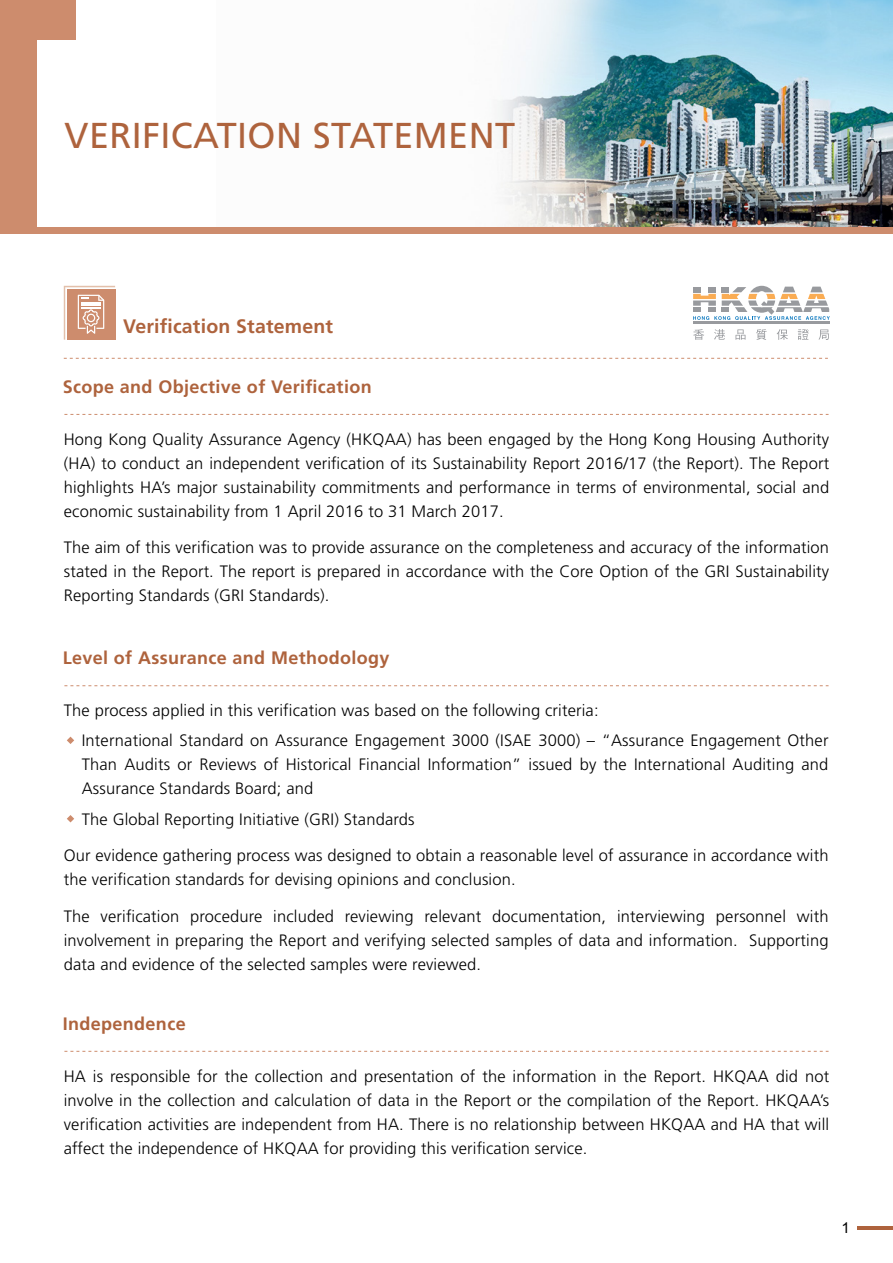
<style>
.page{position:relative;width:893px;height:1263px;background:#fff}
.page>*{position:absolute;margin:0;border:0;box-sizing:border-box;transform-origin:0 0}
.t1{font:36px "Frutiger";letter-spacing:.01em;color:#ae633d}
.content2{font:700 19.5px "Frutiger";letter-spacing:.01em;color:#ae633d}
.t2{font:700 18px "Frutiger";letter-spacing:.02em;color:#ae633d}
.content2-2{font:300 16.5px/24px "Frutiger";letter-spacing:.01em;color:#000;text-align:justify}
.t3{font:15px "Arial";color:#000}
</style>
<div class="page">
<hr style="left:857px;top:1226px;width:36px;height:3px;background:#ae633d">
<img style="left:497px;top:0;width:395px;height:227px">
<div style="left:29px;top:0;width:46px;height:40px;background:#cd8c6d"></div>
<div style="left:0;top:227px;width:893px;height:6px;background:#cd8c6d"></div>
<div style="left:0;top:0;width:36px;height:230px;background:#cd8c6d"></div>
<svg style="left:64px;top:358px;width:764px;height:1px"></svg>
<svg style="left:64px;top:414px;width:764px;height:1px"></svg>
<svg style="left:64px;top:685px;width:764px;height:1px"></svg>
<svg style="left:67px;top:737px;width:7px;height:7px"></svg>
<svg style="left:67px;top:815px;width:7px;height:7px"></svg>
<svg style="left:64px;top:286px;width:51px;height:54px;background:#d8a58d"></svg>
<hr style="left:693px;top:321px;width:136px;height:3px;background:#989a9e">
<svg style="left:693px;top:286px;width:136px;height:34px"></svg>
<svg style="left:693px;top:329px;width:11px;height:11px"></svg>
<svg style="left:714px;top:329px;width:11px;height:11px"></svg>
<svg style="left:735px;top:329px;width:10px;height:11px"></svg>
<svg style="left:756px;top:329px;width:11px;height:11px"></svg>
<svg style="left:777px;top:329px;width:11px;height:11px"></svg>
<svg style="left:798px;top:329px;width:11px;height:11px"></svg>
<svg style="left:819px;top:329px;width:10px;height:11px"></svg>
<svg style="left:64px;top:1051px;width:764px;height:1px"></svg>
<p class="t1" style="left:65px;top:115px;width:452px">VERIFICATION STATEMENT</p>
<p class="content2" style="left:123px;top:314px;width:211px">Verification Statement</p>
<p class="t2" style="left:63px;top:376px;width:310px">Scope and Objective of Verification</p>
<p class="content2-2" style="left:64px;top:427px;width:767px">Hong Kong Quality Assurance Agency (HKQAA) has been engaged by the Hong Kong Housing Authority (HA) to conduct an independent verification of its Sustainability Report 2016/17 (the Report). The Report highlights HA’s major sustainability commitments and performance in terms of environmental, social and economic sustainability from 1 April 2016 to 31 March 2017.</p>
<p class="content2-2" style="left:64px;top:536px;width:767px">The aim of this verification was to provide assurance on the completeness and accuracy of the information stated in the Report. The report is prepared in accordance with the Core Option of the GRI Sustainability Reporting Standards (GRI Standards).</p>
<p class="t2" style="left:63px;top:647px;width:328px">Level of Assurance and Methodology</p>
<p class="content2-2" style="left:64px;top:698px;width:536px">The process applied in this verification was based on the following criteria:</p>
<p class="content2-2" style="left:82px;top:729px;width:748px">International Standard on Assurance Engagement 3000 (ISAE 3000) – “Assurance Engagement Other Than Audits or Reviews of Historical Financial Information” issued by the International Auditing and Assurance Standards Board; and</p>
<p class="content2-2" style="left:82px;top:807px;width:334px">The Global Reporting Initiative (GRI) Standards</p>
<p class="content2-2" style="left:64px;top:844px;width:766px">Our evidence gathering process was designed to obtain a reasonable level of assurance in accordance with the verification standards for devising opinions and conclusion.</p>
<p class="content2-2" style="left:64px;top:905px;width:766px">The verification procedure included reviewing relevant documentation, interviewing personnel with involvement in preparing the Report and verifying selected samples of data and information. Supporting data and evidence of the selected samples were reviewed.</p>
<p class="t2" style="left:63px;top:1013px;width:124px">Independence</p>
<p class="content2-2" style="left:64px;top:1064px;width:767px">HA is responsible for the collection and presentation of the information in the Report. HKQAA did not involve in the collection and calculation of data in the Report or the compilation of the Report. HKQAA’s verification activities are independent from HA. There is no relationship between HKQAA and HA that will affect the independence of HKQAA for providing this verification service.</p>
<p class="t3" style="left:841px;top:1217px;width:10px">1</p>
</div>
